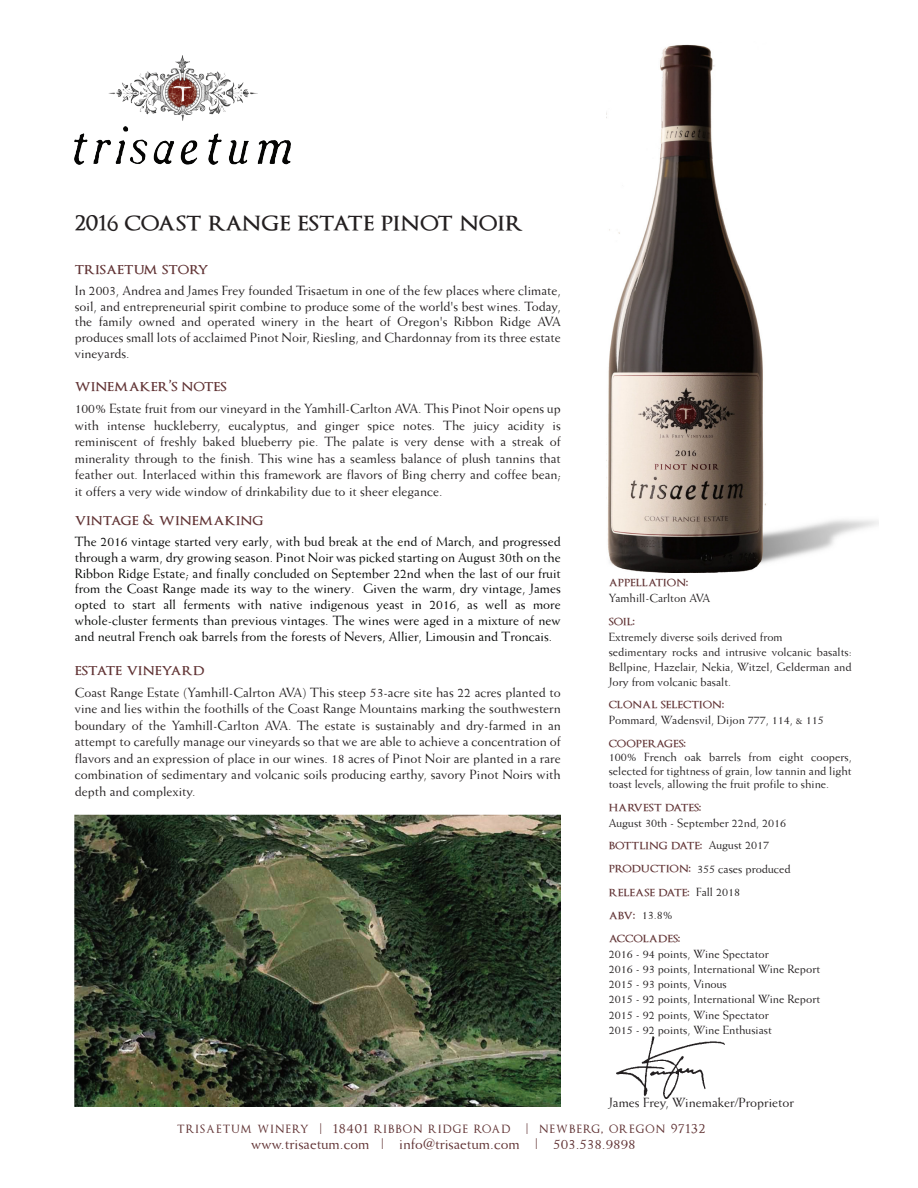
<style>
.page{position:relative;width:918px;height:1188px;background:#fff}
.page>*{position:absolute;margin:0;border:0;box-sizing:border-box;transform-origin:0 0}
.t1{font:600 27px "Optimus Princeps";color:#231f20}
.t2{font:600 16.5px "Optimus Princeps";color:#603233}
.t3{font:15px "Optimus Princeps";letter-spacing:.07em;color:#603233}
.t4{font:15px "Weiss";color:#603233}
.t5{font:13.5px/16.5px "Weiss";color:#231f20;text-align:justify}
.t6{font:13.5px/15.8px "Weiss";color:#040504;text-align:justify}
.t7{font:600 13.5px "Optimus Princeps";color:#603233}
.t8{font:12px/15px "Weiss";color:#231f20}
.s1{font-size:25.5px}
.s2{font-family:"Weiss";font-weight:400;font-size:12px;color:#231f20}
.s3{font-family:"Optimus Princeps";font-weight:600;font-size:13.5px;color:#603233}
.s4{font-family:"Weiss"}
</style>
<div class="page">
<img style="left:617px;top:1036px;width:108px;height:63px">
<img style="left:108px;top:56px;width:149px;height:65px">
<img style="left:75px;top:126px;width:216px;height:38px">
<img style="left:75px;top:815px;width:486px;height:292px">
<img style="left:606px;top:44px;width:272px;height:528px">
<h1 class="t1" style="left:75px;top:208px;width:450px"><span class="s1">2016</span> coast range estate pinot noir</h1>
<p class="t2" style="left:75px;top:260px;width:135px">trisaetum story</p>
<p class="t5" style="left:75px;top:282px;width:488px;line-height:15.8px">In 2003, Andrea and James Frey founded Trisaetum in one of the few places where climate, soil, and entrepreneurial spirit combine to produce some of the world's best wines. Today, the family owned and operated winery in the heart of Oregon's Ribbon Ridge AVA produces small lots of acclaimed Pinot Noir, Riesling, and Chardonnay from its three estate vineyards.</p>
<p class="t2" style="left:75px;top:377px;width:153px">winemaker’s notes</p>
<p class="t5" style="left:75px;top:400px;width:488px">100% Estate fruit from our vineyard in the Yamhill-Carlton AVA. This Pinot Noir opens up with intense huckleberry, eucalyptus, and ginger spice notes. The juicy acidity is reminiscent of freshly baked blueberry pie. The palate is very dense with a streak of minerality through to the finish. This wine has a seamless balance of plush tannins that feather out. Interlaced within this framework are flavors of Bing cherry and coffee bean; it offers a very wide window of drinkability due to it sheer elegance.</p>
<p class="t2" style="left:75px;top:511px;width:190px">vintage &amp; winemaking</p>
<p class="t6" style="left:75px;top:533px;width:488px">The 2016 vintage started very early, with bud break at the end of March, and progressed through a warm, dry growing season. Pinot Noir was picked starting on August 30th on the Ribbon Ridge Estate; and finally concluded on September 22nd when the last of our fruit from the Coast Range made its way to the winery. Given the warm, dry vintage, James opted to start all ferments with native indigenous yeast in 2016, as well as more whole-cluster ferments than previous vintages. The wines were aged in a mixture of new and neutral French oak barrels from the forests of Nevers, Allier, Limousin and Troncais.</p>
<p class="t2" style="left:75px;top:661px;width:131px">estate vineyard</p>
<p class="t5" style="left:75px;top:684px;width:488px">Coast Range Estate (Yamhill-Calrton AVA) This steep 53-acre site has 22 acres planted to vine and lies within the foothills of the Coast Range Mountains marking the southwestern boundary of the Yamhill-Carlton AVA. The estate is sustainably and dry-farmed in an attempt to carefully manage our vineyards so that we are able to achieve a concentration of flavors and an expression of place in our wines. 18 acres of Pinot Noir are planted in a rare combination of sedimentary and volcanic soils producing earthy, savory Pinot Noirs with depth and complexity.</p>
<p class="t7" style="left:609px;top:575px;width:81px">appellation:</p>
<p class="t8" style="left:609px;top:591px;width:103px">Yamhill-Carlton AVA</p>
<p class="t7" style="left:609px;top:614px;width:28px">soil:</p>
<p class="t8" style="left:609px;top:629px;width:245px">Extremely diverse soils derived from<br>sedimentary rocks and intrusive volcanic basalts:<br>Bellpine, Hazelair, Nekia, Witzel, Gelderman and Jory from volcanic basalt.</p>
<p class="t7" style="left:609px;top:697px;width:117px">clonal selection:</p>
<p class="t8" style="left:609px;top:713px;width:217px">Pommard, Wadensvil, Dijon 777, 114, &amp; 115</p>
<p class="t7" style="left:609px;top:736px;width:79px">cooperages:</p>
<p class="t8" style="left:609px;top:750px;width:245px;line-height:13.5px;text-align:justify">100% French oak barrels from eight coopers, selected for tightness of grain, low tannin and light toast levels, allowing the fruit profile to shine.</p>
<p class="t7" style="left:609px;top:800px;width:94px">harvest dates:</p>
<p class="t8" style="left:609px;top:815px;width:179px">August 30th - September 22nd, 2016</p>
<p class="t7" style="left:609px;top:838px;width:162px">bottling date: <span class="s2">August 2017</span></p>
<p class="t8" style="left:609px;top:861px;width:184px"><span class="s3">production:</span> 355 cases produced</p>
<p class="t7" style="left:609px;top:885px;width:133px">release date: <span class="s2">Fall 2018</span></p>
<p class="t8" style="left:609px;top:907px;width:66px"><span class="s3">abv:</span> 13.8%</p>
<p class="t7" style="left:609px;top:931px;width:73px">accolades:</p>
<p class="t8" style="left:609px;top:947px;width:213px">2016 - 94 points, Wine Spectator<br>2016 - 93 points, International Wine Report 2015 - 93 points, Vinous<br>2015 - 92 points, International Wine Report 2015 - 92 points, Wine Spectator<br>2015 - 92 points, Wine Enthusiast</p>
<p class="t5" style="left:609px;top:1094px;width:187px">James Frey, Winemaker/Proprietor</p>
<p class="t3" style="left:177px;top:1121px;width:529px">trisaetum winery <span class="s4">|</span> 18401 ribbon ridge road <span class="s4">|</span> newberg, oregon 97132</p>
<p class="t4" style="left:251px;top:1135px;width:386px">www.trisaetum.com | info@trisaetum.com | 503.538.9898</p>
</div>
